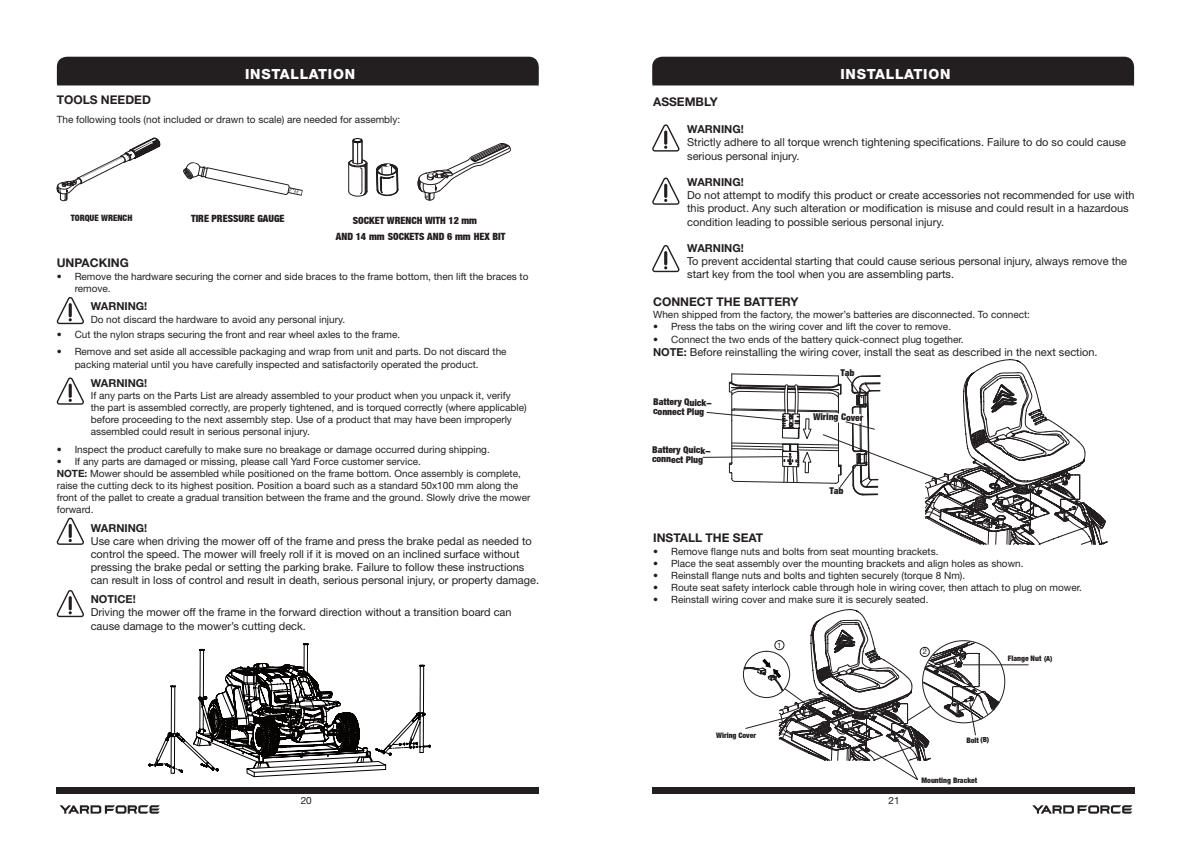
<style>
.page{position:relative;width:1191px;height:842px;background:#fff}
.page>*{position:absolute;margin:0;border:0;box-sizing:border-box;transform-origin:0 0}
.t1{font:800 14px "Helvetica Neue LT Pro";letter-spacing:.05em;color:#fff}
.t2{font:700 12px "Helvetica Neue LT Std";color:#231f20}
.t3{font:11px/13.2px "Helvetica Neue LT Std";color:#231f20}
.t4{font:700 11px "Helvetica Neue LT Std";color:#231f20}
.t5{font:10px/12px "Helvetica Neue LT Std";color:#231f20}
.t6{font:900 condensed 10px/15.4px "Helvetica Neue LT";color:#231f20}
.t7{font:900 condensed 9.4px/9.6px "Helvetica Neue LT";color:#231f20}
.t8{font:900 condensed 8.8px "Helvetica Neue LT";color:#231f20}
.t9{font:900 condensed 7.6px "Helvetica Neue LT";color:#231f20}
.t10{font:7.6px "Helvetica Neue";color:#231f20}
.s1{font-weight:700}
.s2{font-size:7px}
</style>
<div class="page">
<div style="left:57px;top:787px;width:482px;height:7px;background:#231f20"></div>
<svg style="left:60px;top:805px;width:100px;height:9px"></svg>
<div style="left:652px;top:787px;width:482px;height:7px;background:#231f20"></div>
<svg style="left:1032px;top:805px;width:100px;height:9px"></svg>
<svg style="left:57px;top:57px;width:482px;height:30px;background:#2e2a2b"></svg>
<svg style="left:183px;top:162px;width:120px;height:34px"></svg>
<div style="left:376px;top:163px;width:22px;height:13px;border:1px solid #201d1e;border-radius:50%"></div>
<svg style="left:375px;top:164px;width:24px;height:33px"></svg>
<svg style="left:348px;top:138px;width:20px;height:59px"></svg>
<svg style="left:417px;top:143px;width:94px;height:58px"></svg>
<svg style="left:56px;top:297px;width:28px;height:27px"></svg>
<svg style="left:56px;top:377px;width:28px;height:28px"></svg>
<svg style="left:56px;top:517px;width:28px;height:28px"></svg>
<svg style="left:56px;top:590px;width:28px;height:27px"></svg>
<svg style="left:149px;top:643px;width:282px;height:134px"></svg>
<svg style="left:652px;top:57px;width:482px;height:30px;background:#2e2a2b"></svg>
<svg style="left:652px;top:124px;width:27px;height:28px"></svg>
<svg style="left:652px;top:177px;width:27px;height:28px"></svg>
<svg style="left:652px;top:245px;width:27px;height:27px"></svg>
<svg style="left:744px;top:609px;width:285px;height:171px"></svg>
<svg style="left:56px;top:138px;width:104px;height:63px"></svg>
<svg style="left:702px;top:359px;width:405px;height:186px"></svg>
<p class="t1" style="left:245px;top:65px;width:111px">INSTALLATION</p>
<p class="t2" style="left:57px;top:93px;width:96px">TOOLS NEEDED</p>
<p class="t5" style="left:57px;top:113px;width:345px">The following tools (not included or drawn to scale) are needed for assembly:</p>
<p class="t8" style="left:71px;top:213px;width:63px">TORQUE WRENCH</p>
<p class="t6" style="left:191px;top:211px;width:95px">TIRE PRESSURE GAUGE</p>
<p class="t6" style="left:336px;top:213px;width:171px;text-indent:17px">SOCKET WRENCH WITH 12 mm<br>AND 14 mm SOCKETS AND 6 mm HEX BIT</p>
<p class="t2" style="left:57px;top:255px;width:74px">UNPACKING</p>
<p class="t5" style="left:75px;top:270px;width:455px;text-indent:-18px">• Remove the hardware securing the corner and side braces to the frame bottom, then lift the braces to remove.</p>
<p class="t4" style="left:91px;top:300px;width:58px">WARNING!</p>
<p class="t5" style="left:91px;top:313px;width:256px">Do not discard the hardware to avoid any personal injury.</p>
<p class="t5" style="left:57px;top:328px;width:345px">• Cut the nylon straps securing the front and rear wheel axles to the frame.</p>
<p class="t5" style="left:75px;top:345px;width:433px;line-height:12.5px;text-indent:-18px">• Remove and set aside all accessible packaging and wrap from unit and parts. Do not discard the packing material until you have carefully inspected and satisfactorily operated the product.</p>
<p class="t4" style="left:91px;top:376px;width:58px">WARNING!</p>
<p class="t5" style="left:91px;top:390px;width:437px">If any parts on the Parts List are already assembled to your product when you unpack it, verify the part is assembled correctly, are properly tightened, and is torqued correctly (where applicable) before proceeding to the next assembly step. Use of a product that may have been improperly assembled could result in serious personal injury.</p>
<p class="t5" style="left:57px;top:443px;width:434px">• Inspect the product carefully to make sure no breakage or damage occurred during shipping.</p>
<p class="t5" style="left:57px;top:455px;width:366px">• If any parts are damaged or missing, please call Yard Force customer service.</p>
<p class="t5" style="left:57px;top:467px;width:475px"><span class="s1">NOTE:</span> Mower should be assembled while positioned on the frame bottom. Once assembly is complete, raise the cutting deck to its highest position. Position a board such as a standard 50x100 mm along the front of the pallet to create a gradual transition between the frame and the ground. Slowly drive the mower forward.</p>
<p class="t4" style="left:91px;top:521px;width:58px">WARNING!</p>
<p class="t3" style="left:91px;top:534px;width:450px">Use care when driving the mower off of the frame and press the brake pedal as needed to control the speed. The mower will freely roll if it is moved on an inclined surface without pressing the brake pedal or setting the parking brake. Failure to follow these instructions can result in loss of control and result in death, serious personal injury, or property damage.</p>
<p class="t4" style="left:91px;top:592px;width:47px">NOTICE!</p>
<p class="t3" style="left:91px;top:606px;width:422px">Driving the mower off the frame in the forward direction without a transition board can cause damage to the mower’s cutting deck.</p>
<p class="t1" style="left:840px;top:65px;width:111px">INSTALLATION</p>
<p class="t2" style="left:653px;top:95px;width:66px">ASSEMBLY</p>
<p class="t4" style="left:687px;top:122px;width:58px">WARNING!</p>
<p class="t3" style="left:687px;top:136px;width:440px">Strictly adhere to all torque wrench tightening specifications. Failure to do so could cause serious personal injury.</p>
<p class="t4" style="left:687px;top:175px;width:58px">WARNING!</p>
<p class="t3" style="left:687px;top:188px;width:449px">Do not attempt to modify this product or create accessories not recommended for use with this product. Any such alteration or modification is misuse and could result in a hazardous condition leading to possible serious personal injury.</p>
<p class="t4" style="left:687px;top:241px;width:58px">WARNING!</p>
<p class="t3" style="left:687px;top:254px;width:441px">To prevent accidental starting that could cause serious personal injury, always remove the start key from the tool when you are assembling parts.</p>
<p class="t2" style="left:653px;top:294px;width:147px">CONNECT THE BATTERY</p>
<p class="t5" style="left:653px;top:309px;width:378px">When shipped from the factory, the mower’s batteries are disconnected. To connect:</p>
<p class="t5" style="left:653px;top:321px;width:299px">• Press the tabs on the wiring cover and lift the cover to remove.</p>
<p class="t5" style="left:653px;top:333px;width:312px">• Connect the two ends of the battery quick-connect plug together.</p>
<p class="t3" style="left:653px;top:346px;width:446px"><span class="s1">NOTE:</span> Before reinstalling the wiring cover, install the seat as described in the next section.</p>
<p class="t7" style="left:653px;top:397px;width:59px;rotate:1deg">Battery Quick&shy;connect Plug</p>
<p class="t7" style="left:652px;top:444px;width:59px;rotate:1deg">Battery Quick&shy;connect Plug</p>
<p class="t7" style="left:813px;top:412px;width:52px;rotate:1deg">Wiring Cover</p>
<p class="t2" style="left:653px;top:530px;width:112px">INSTALL THE SEAT</p>
<p class="t5" style="left:653px;top:545px;width:287px">• Remove flange nuts and bolts from seat mounting brackets.</p>
<p class="t5" style="left:653px;top:557px;width:372px">• Place the seat assembly over the mounting brackets and align holes as shown.</p>
<p class="t5" style="left:653px;top:569px;width:313px">• Reinstall flange nuts and bolts and tighten securely (torque 8 Nm).</p>
<p class="t5" style="left:653px;top:581px;width:430px">• Route seat safety interlock cable through hole in wiring cover, then attach to plug on mower.</p>
<p class="t5" style="left:653px;top:593px;width:277px">• Reinstall wiring cover and make sure it is securely seated.</p>
<p class="t10" style="left:777px;top:640px;width:6px">1</p>
<p class="t10" style="left:923px;top:647px;width:6px">2</p>
<p class="t9" style="left:1007px;top:654px;width:46px">Flange Nut <span class="s2">(A)</span></p>
<p class="t9" style="left:716px;top:730px;width:41px">Wiring Cover</p>
<p class="t9" style="left:966px;top:735px;width:24px">Bolt <span class="s2">(B)</span></p>
<p class="t9" style="left:921px;top:775px;width:57px">Mounting Bracket</p>
<p class="t5" style="left:301px;top:794px;width:13px">20</p>
<p class="t5" style="left:888px;top:794px;width:13px">21</p>
</div>
